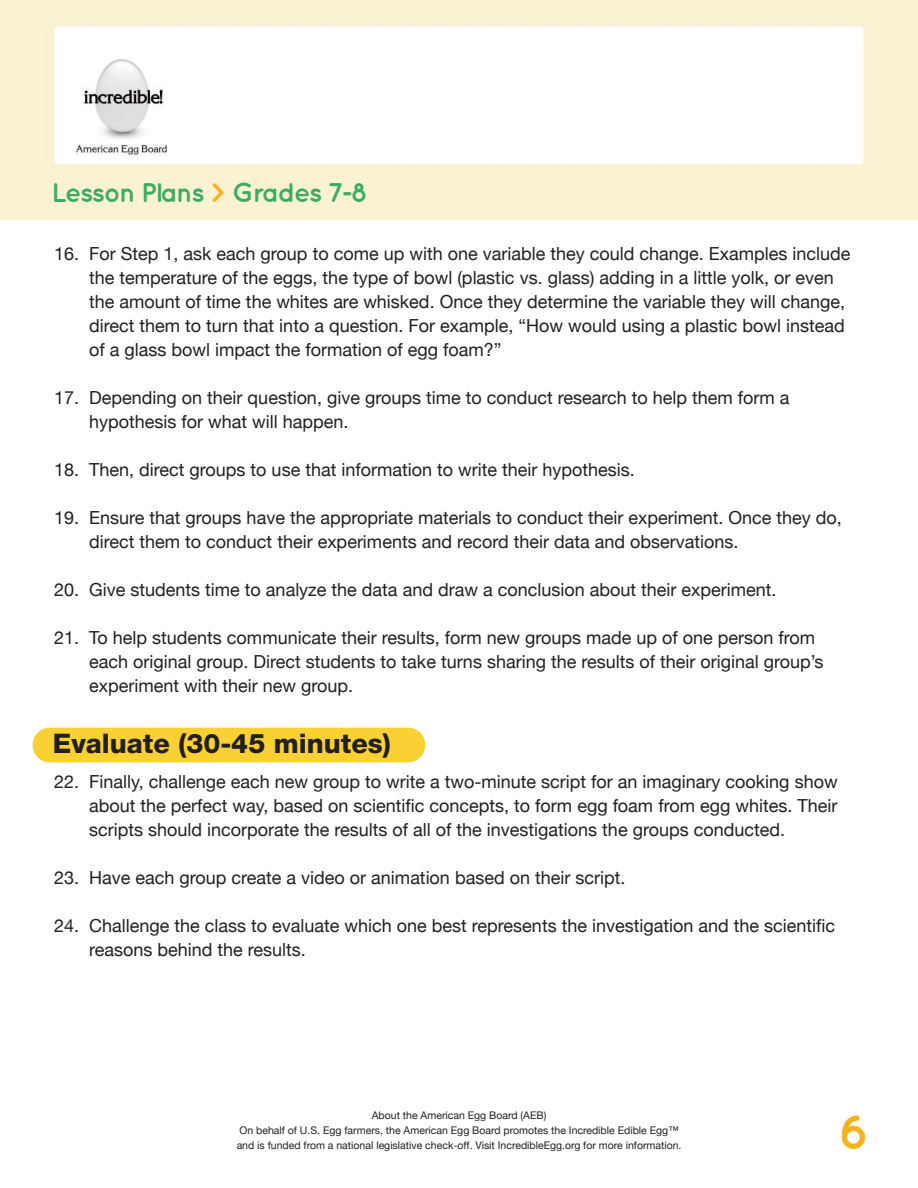
<style>
.page{position:relative;width:918px;height:1188px;background:#fff}
.page>*{position:absolute;margin:0;border:0;box-sizing:border-box;transform-origin:0 0}
.t1{font:700 48px "Quicksand";color:#f4b21f}
.t2{font:800 27px "Helvetica Neue";color:#221f1f}
.t3{font:700 27px "Quicksand";letter-spacing:-.05em;color:#3bab65}
.t4{font:18px/24px "Helvetica Neue";color:#221f1f}
.t5{font:10.5px/15px "Helvetica Neue";color:#221f1f;text-align:center}
.s1{color:#f4b21f}
</style>
<div class="page">
<img style="left:0;top:0;width:918px;height:220px">
<div style="left:33px;top:728px;width:392px;height:34px;background:#fad132;border-radius:17px"></div>
<h2 class="t3" style="left:52px;top:183px;width:318px">Lesson Plans <span class="s1">&gt;</span> Grades 7-8</h2>
<p class="t4" style="left:89px;top:244px;width:763px;text-indent:-35px">16. For Step 1, ask each group to come up with one variable they could change. Examples include the temperature of the eggs, the type of bowl (plastic vs. glass) adding in a little yolk, or even the amount of time the whites are whisked. Once they determine the variable they will change, direct them to turn that into a question. For example, “How would using a plastic bowl instead of a glass bowl impact the formation of egg foam?”</p>
<p class="t4" style="left:89px;top:388px;width:702px;text-indent:-35px">17. Depending on their question, give groups time to conduct research to help them form a hypothesis for what will happen.</p>
<p class="t4" style="left:54px;top:460px;width:582px">18. Then, direct groups to use that information to write their hypothesis.</p>
<p class="t4" style="left:89px;top:508px;width:754px;text-indent:-35px">19. Ensure that groups have the appropriate materials to conduct their experiment. Once they do, direct them to conduct their experiments and record their data and observations.</p>
<p class="t4" style="left:54px;top:580px;width:724px">20. Give students time to analyze the data and draw a conclusion about their experiment.</p>
<p class="t4" style="left:89px;top:628px;width:736px;text-indent:-35px">21. To help students communicate their results, form new groups made up of one person from each original group. Direct students to take turns sharing the results of their original group’s experiment with their new group.</p>
<h2 class="t2" style="left:53px;top:734px;width:339px">Evaluate (30-45 minutes)</h2>
<p class="t4" style="left:89px;top:772px;width:750px;text-align:justify;text-indent:-35px">22. Finally, challenge each new group to write a two-minute script for an imaginary cooking show about the perfect way, based on scientific concepts, to form egg foam from egg whites. Their scripts should incorporate the results of all of the investigations the groups conducted.</p>
<p class="t4" style="left:54px;top:868px;width:573px">23. Have each group create a video or animation based on their script.</p>
<p class="t4" style="left:89px;top:916px;width:747px;text-indent:-35px">24. Challenge the class to evaluate which one best represents the investigation and the scientific reasons behind the results.</p>
<p class="t5" style="left:237px;top:1109px;width:446px">About the American Egg Board (AEB)<br>On behalf of U.S. Egg farmers, the American Egg Board promotes the Incredible Edible Egg™ and is funded from a national legislative check-off. Visit IncredibleEgg.org for more information.</p>
<h1 class="t1" style="left:839px;top:1115px;width:32px">6</h1>
</div>
